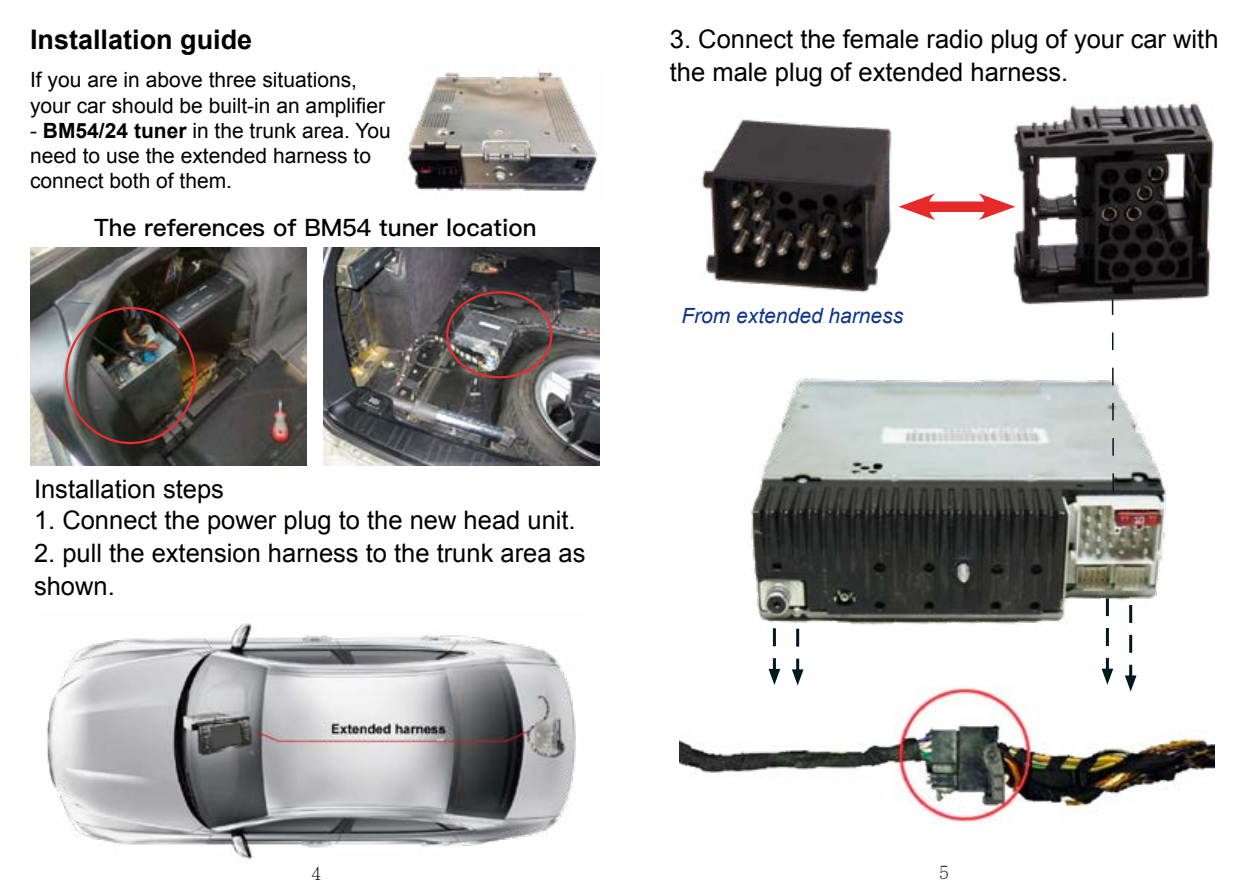
<style>
.page{position:relative;width:1259px;height:893px;background:#fff}
.page>*{position:absolute;margin:0;border:0;box-sizing:border-box;transform-origin:0 0}
.t1{font:700 27px "Arial";color:#000}
.t2{font:25.5px/33px "Arial";color:#000}
.t3{font:500 24px "Ping Fang SC";color:#000}
.t4{font:21px/25.2px "Arial";color:#000}
.t5{font:italic 21px "Arial";color:#0c3388}
.t6{font:300 18px "Adobe Ming Std";color:#000}
.s1{font-weight:700}
</style>
<div class="page">
<img style="left:30px;top:248px;width:276px;height:218px">
<img style="left:323px;top:248px;width:276px;height:218px">
<div style="left:446px;top:291px;width:106px;height:87px;border:2px solid #e72d2d;border-radius:50%"></div>
<img style="left:404px;top:70px;width:193px;height:122px">
<img style="left:46px;top:623px;width:530px;height:237px">
<img style="left:680px;top:685px;width:534px;height:139px">
<div style="left:920px;top:201px;width:74px;height:11px;background:#e72929"></div>
<svg style="left:898px;top:193px;width:37px;height:27px"></svg>
<svg style="left:978px;top:193px;width:33px;height:27px"></svg>
<svg style="left:768px;top:641px;width:12px;height:44px"></svg>
<svg style="left:1101px;top:641px;width:12px;height:44px"></svg>
<svg style="left:792px;top:641px;width:11px;height:44px"></svg>
<svg style="left:1124px;top:641px;width:12px;height:51px"></svg>
<img style="left:751px;top:376px;width:415px;height:265px">
<svg style="left:1111px;top:309px;width:3px;height:183px"></svg>
<img style="left:701px;top:117px;width:191px;height:176px">
<img style="left:1011px;top:100px;width:203px;height:209px">
<p class="t1" style="left:30px;top:21px;width:224px">Installation guide</p>
<p class="t4" style="left:30px;top:68px;width:356px">If you are in above three situations, your car should be built-in an amplifier</p>
<p class="t4" style="left:30px;top:118px;width:362px">- <span class="s1">BM54/24 tuner</span> in the trunk area. You need to use the extended harness to connect both of them.</p>
<p class="t3" style="left:94px;top:212px;width:444px">The references of BM54 tuner location</p>
<p class="t2" style="left:34px;top:473px;width:191px">Installation steps</p>
<p class="t2" style="left:34px;top:503px;width:543px">1. Connect the power plug to the new head unit.</p>
<p class="t2" style="left:34px;top:536px;width:553px">2. pull the extension harness to the trunk area as shown.</p>
<p class="t2" style="left:670px;top:23px;width:550px">3. Connect the female radio plug of your car with the male plug of extended harness.</p>
<p class="t5" style="left:681px;top:302px;width:223px">From extended harness</p>
<p class="t6" style="left:312px;top:864px;width:11px">4</p>
<p class="t6" style="left:939px;top:862px;width:11px">5</p>
</div>
